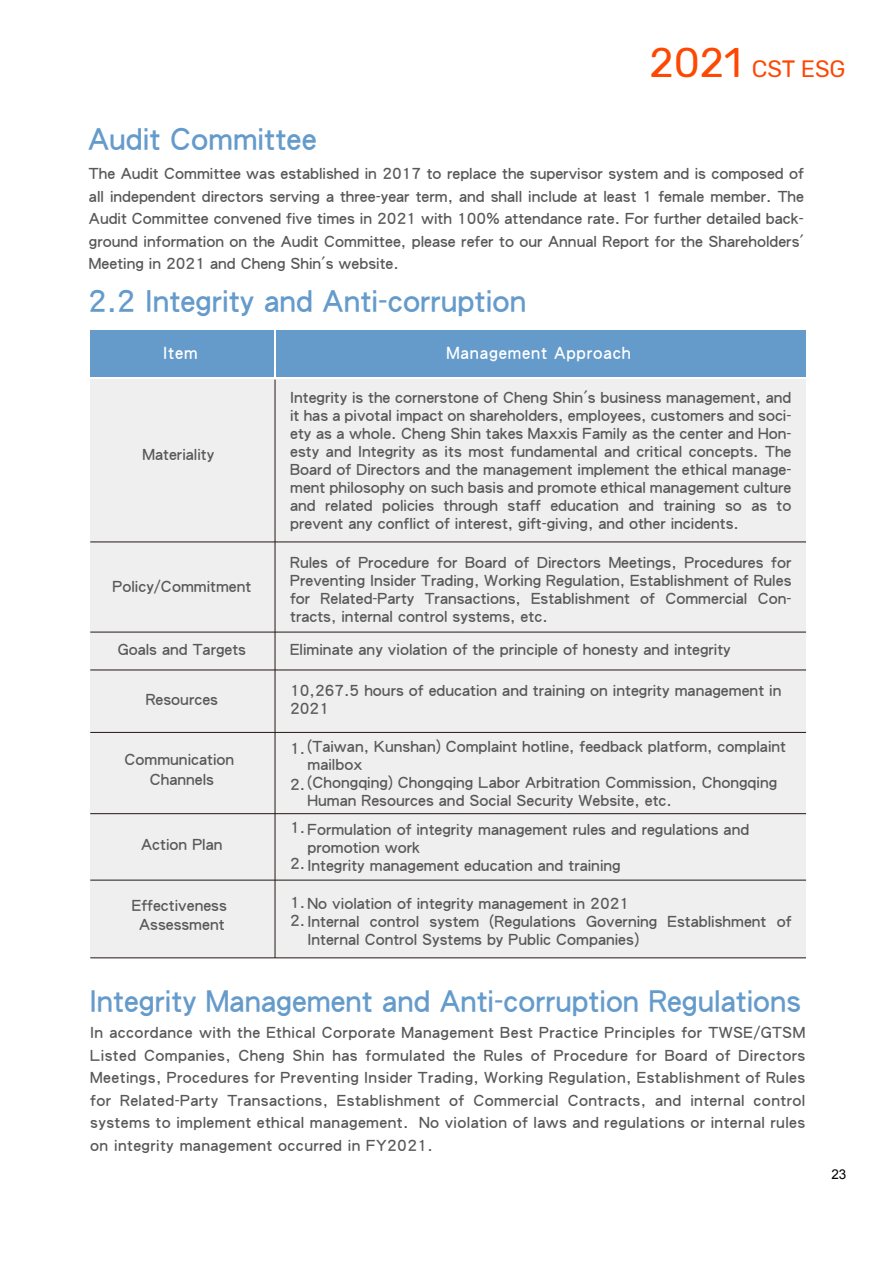
<style>
.page{position:relative;width:893px;height:1263px;background:#fff}
.page>*{position:absolute;margin:0;border:0;box-sizing:border-box;transform-origin:0 0}
.t1{font:29.55px "Li Hei Pro";color:#659bcb}
.t2{font:29.4px "Li Hei Pro";color:#659bcb;scale:.96 1}
.t3{font:23.55px "Rubik";color:#fd4703}
.t4{font:16.5px "Li Hei Pro";letter-spacing:.05em;color:#fff;scale:.96 1}
.t5{font:15px/18px "Li Hei Pro";color:#595757;text-align:justify}
.t6{font:13.5px "Arial";color:#000}
.s1{font-size:41.25px}
</style>
<div class="page">
<div style="left:90px;top:380px;width:716px;height:578px;background:#efefef"></div>
<hr style="left:90px;top:541px;width:716px;height:1px;background:#231815">
<hr style="left:90px;top:632px;width:716px;height:1px;background:#231815">
<hr style="left:90px;top:670px;width:716px;height:1px;background:#231815">
<hr style="left:90px;top:732px;width:716px;height:1px;background:#231815">
<hr style="left:90px;top:813px;width:716px;height:1px;background:#231815">
<hr style="left:90px;top:880px;width:716px;height:1px;background:#231815">
<hr style="left:90px;top:957px;width:716px;height:1px;background:#231815">
<hr style="left:275px;top:380px;width:1px;height:578px;background:#231815">
<div style="left:90px;top:330px;width:184px;height:47px;background:#659bcb"></div>
<div style="left:277px;top:330px;width:529px;height:47px;background:#659bcb"></div>
<h1 class="t1" style="left:88px;top:125px;width:230px">Audit Committee</h1>
<h3 class="t3" style="left:650px;top:55px;width:198px"><span class="s1">2021</span> CST ESG</h3>
<p class="t5" style="left:89px;top:163px;width:716px;line-height:22.5px">The Audit Committee was established in 2017 to replace the supervisor system and is composed of all independent directors serving a three-year term, and shall include at least 1 female member. The Audit Committee convened five times in 2021 with 100% attendance rate. For further detailed back&shy;ground information on the Audit Committee, please refer to our Annual Report for the Shareholders' Meeting in 2021 and Cheng Shin's website.</p>
<h1 class="t1" style="left:88px;top:287px;width:440px">2.2 Integrity and Anti-corruption</h1>
<p class="t4" style="left:163px;top:345px;width:37px">Item</p>
<p class="t4" style="left:446px;top:345px;width:194px">Management Approach</p>
<p class="t5" style="left:143px;top:446px;width:73px">Materiality</p>
<p class="t5" style="left:112px;top:578px;width:141px">Policy/Commitment</p>
<p class="t5" style="left:118px;top:641px;width:130px">Goals and Targets</p>
<p class="t5" style="left:146px;top:690px;width:74px">Resources</p>
<p class="t5" style="left:124px;top:750px;width:111px;line-height:19.5px;text-align:center">Communication<br>Channels</p>
<p class="t5" style="left:141px;top:835px;width:83px">Action Plan</p>
<p class="t5" style="left:132px;top:896px;width:96px;line-height:19.5px;text-align:center">Effectiveness<br>Assessment</p>
<p class="t5" style="left:290px;top:389px;width:503px">Integrity is the cornerstone of Cheng Shin's business management, and it has a pivotal impact on shareholders, employees, customers and soci&shy;ety as a whole. Cheng Shin takes Maxxis Family as the center and Hon&shy;esty and Integrity as its most fundamental and critical concepts. The Board of Directors and the management implement the ethical manage&shy;ment philosophy on such basis and promote ethical management culture and related policies through staff education and training so as to prevent any conflict of interest, gift-giving, and other incidents.</p>
<p class="t5" style="left:290px;top:553px;width:503px">Rules of Procedure for Board of Directors Meetings, Procedures for Preventing Insider Trading, Working Regulation, Establishment of Rules for Related-Party Transactions, Establishment of Commercial Con&shy;tracts, internal control systems, etc.</p>
<p class="t5" style="left:290px;top:641px;width:442px">Eliminate any violation of the principle of honesty and integrity</p>
<p class="t5" style="left:290px;top:681px;width:493px">10,267.5 hours of education and training on integrity management in<br>2021</p>
<p class="t5" style="left:308px;top:738px;width:480px;text-align:left">(Taiwan, Kunshan) Complaint hotline, feedback platform, complaint mailbox<br>(Chongqing) Chongqing Labor Arbitration Commission, Chongqing Human Resources and Social Security Website, etc.</p>
<p class="t5" style="left:290px;top:740px;width:17px">1.</p>
<p class="t5" style="left:290px;top:776px;width:17px">2.</p>
<p class="t5" style="left:290px;top:819px;width:17px">1.</p>
<p class="t5" style="left:290px;top:855px;width:17px">2.</p>
<p class="t5" style="left:290px;top:894px;width:503px">1.No violation of integrity management in 2021<br>2.Internal control system (Regulations Governing Establishment of</p>
<p class="t5" style="left:308px;top:821px;width:443px;text-align:left">Formulation of integrity management rules and regulations and promotion work<br>Integrity management education and training</p>
<p class="t5" style="left:308px;top:930px;width:333px">Internal Control Systems by Public Companies)</p>
<h2 class="t2" style="left:89px;top:986px;width:743px">Integrity Management and Anti-corruption Regulations</h2>
<p class="t5" style="left:90px;top:1022px;width:716px;line-height:22.5px">In accordance with the Ethical Corporate Management Best Practice Principles for TWSE/GTSM Listed Companies, Cheng Shin has formulated the Rules of Procedure for Board of Directors Meetings, Procedures for Preventing Insider Trading, Working Regulation, Establishment of Rules for Related-Party Transactions, Establishment of Commercial Contracts, and internal control systems to implement ethical management. No violation of laws and regulations or internal rules on integrity management occurred in FY2021.</p>
<p class="t6" style="left:831px;top:1165px;width:17px">23</p>
</div>
